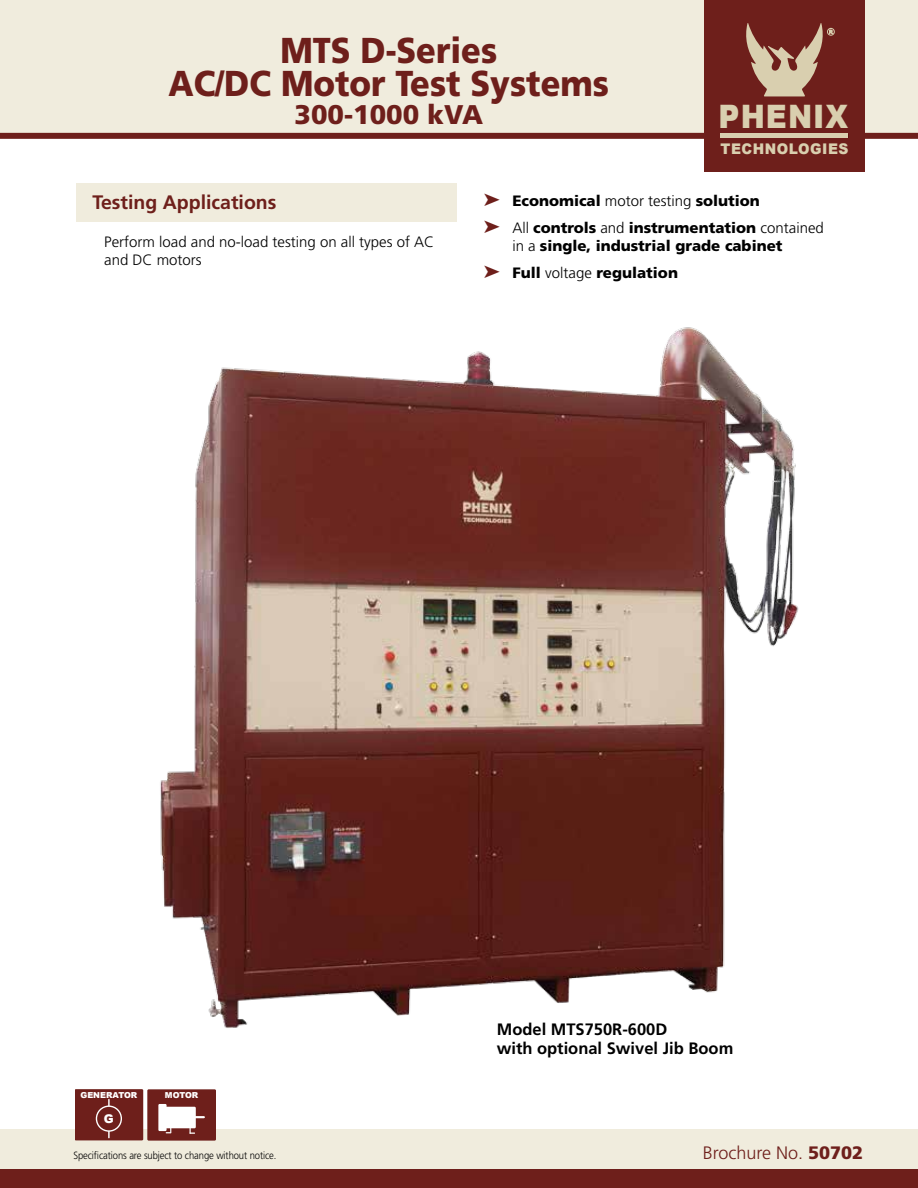
<style>
.page{position:relative;width:918px;height:1188px;background:#fff}
.page>*{position:absolute;margin:0;border:0;box-sizing:border-box;transform-origin:0 0}
.t1{font:900 36px/33px "Frutiger";color:#6e1f1b;text-align:center;scale:.9 1}
.t2{font:900 32.4px "Arial";letter-spacing:.035em;color:#d9cfaf;scale:.9 1}
.t3{font:900 27px "Frutiger";color:#6e1f1b}
.t4{font:700 19.5px "Frutiger";color:#6e1f1b}
.t5{font:300 18px "Frutiger";color:#6e1f1b}
.t6{font:700 16.5px/19.5px "Frutiger";color:#000}
.t7{font:900 15px/27px "Frutiger";color:#000}
.t8{font:300 15px/18px "Frutiger";color:#000}
.t9{font:900 14.7px "Arial";letter-spacing:.035em;color:#d9cfaf;scale:.94 1}
.t10{font:900 12px "Arial";color:#fff}
.t11{font:300 10.5px "Frutiger";letter-spacing:-.01em;color:#000;scale:.9 1}
.t12{font:900 8.25px "Arial";color:#fff}
.s1{color:#6e1f1b}
.s2{font-weight:300}
.s3{font-weight:900}
</style>
<div class="page">
<div style="left:1px;top:0;width:917px;height:133px;background:#f0ecdd"></div>
<div style="left:0;top:133px;width:918px;height:6px;background:#6e1f1b"></div>
<div style="left:0;top:1130px;width:918px;height:46px;background:#f0ecdd"></div>
<div style="left:0;top:1170px;width:918px;height:18px;background:#6e1f1b"></div>
<div style="left:76px;top:183px;width:380px;height:39px;background:#f0ecdd"></div>
<div style="left:704px;top:0;width:161px;height:172px;background:#6e1f1b"></div>
<div style="left:827px;top:28px;width:8px;height:8px;border:1px solid #d9cfaf;border-radius:50%"></div>
<svg style="left:746px;top:23px;width:87px;height:73px"></svg>
<hr style="left:721px;top:134px;width:127px;height:4px;background:#d9cfaf">
<div style="left:75px;top:1089px;width:68px;height:51px;background:#6e1f1b"></div>
<div style="left:96px;top:1105px;width:26px;height:27px;border:1px solid #fff;border-radius:50%"></div>
<svg style="left:108px;top:1099px;width:2px;height:7px"></svg>
<svg style="left:108px;top:1131px;width:2px;height:7px"></svg>
<div style="left:147px;top:1089px;width:69px;height:52px;background:#6e1f1b"></div>
<div style="left:158px;top:1104px;width:9px;height:27px;background:#fff"></div>
<div style="left:161px;top:1107px;width:35px;height:21px;background:#fff"></div>
<svg style="left:196px;top:1116px;width:9px;height:2px"></svg>
<svg style="left:166px;top:1128px;width:5px;height:5px"></svg>
<svg style="left:190px;top:1128px;width:5px;height:6px"></svg>
<img style="left:160px;top:327px;width:639px;height:701px">
<h1 class="t1" style="left:168px;top:33px;width:491px">MTS D-Series<br>AC/DC Motor Test Systems</h1>
<h3 class="t3" style="left:295px;top:98px;width:190px">300-1000 kVA</h3>
<h2 class="t2" style="left:719px;top:93px;width:146px">PHENIX</h2>
<p class="t9" style="left:721px;top:138px;width:138px">TECHNOLOGIES</p>
<h3 class="t4" style="left:92px;top:191px;width:186px">Testing Applications</h3>
<p class="t8" style="left:104px;top:233px;width:332px">Perform load and no-load testing on all types of AC and DC motors</p>
<p class="t7" style="left:484px;top:187px;width:342px"><span class="s1">➤</span> Economical <span class="s2">motor testing</span> solution<br><span class="s1">➤</span> <span class="s2">All</span> controls <span class="s2">and</span> instrumentation <span class="s2">contained</span></p>
<p class="t7" style="left:484px;top:232px;width:300px;text-indent:29px"><span class="s2">in a</span> single, industrial grade cabinet <span class="s1">➤</span> Full <span class="s2">voltage</span> regulation</p>
<p class="t12" style="left:80px;top:1091px;width:58px">GENERATOR</p>
<p class="t12" style="left:165px;top:1091px;width:35px">MOTOR</p>
<p class="t10" style="left:104px;top:1112px;width:11px">G</p>
<p class="t6" style="left:497px;top:1019px;width:238px">Model MTS750R-600D<br>with optional Swivel Jib Boom</p>
<p class="t11" style="left:73px;top:1149px;width:227px">Specifications are subject to change without notice.</p>
<p class="t5" style="left:703px;top:1142px;width:162px">Brochure No. <span class="s3">50702</span></p>
</div>
